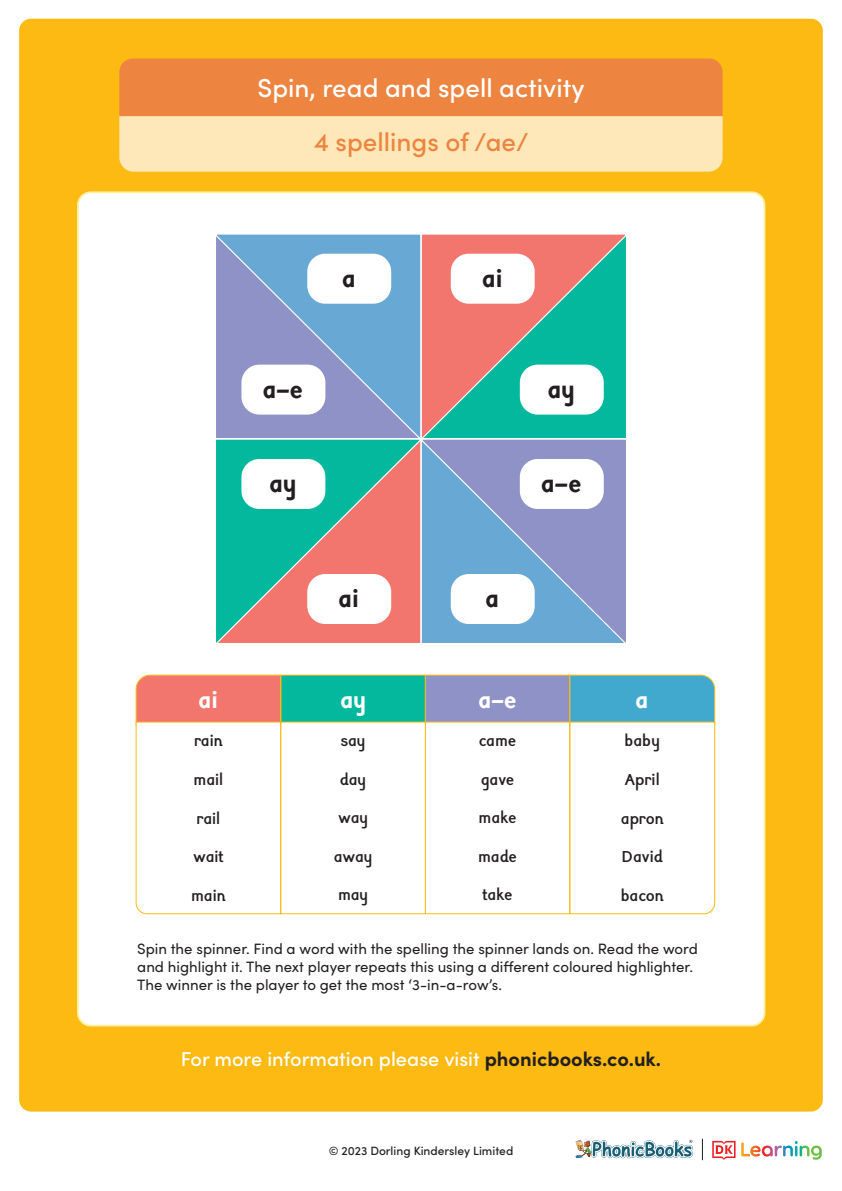
<style>
.page{position:relative;width:842px;height:1191px;background:#fff}
.page>*{position:absolute;margin:0;border:0;box-sizing:border-box;transform-origin:0 0}
.t1{font:500 28.2px "Sylexiad Sans";letter-spacing:-.01em;color:#231f20}
.t2{font:500 26.8px "Sylexiad Sans";color:#fff}
.t3{font:500 26px "Sofia Pro";color:#fff}
.t4{font:500 26px "Sofia Pro";color:#ed8440}
.t5{font:500 20px "Sofia Pro";color:#fff}
.t6{font:100 18px "Sylexiad Sans";color:#231f20}
.t7{font:15px/18px "Sofia Pro";color:#231f20}
.t8{font:500 12px "Sofia Pro";color:#231f20}
.s1{font-weight:700;color:#231f20}
</style>
<div class="page">
<div style="left:19px;top:19px;width:804px;height:1092px;background:#fcba13;border-radius:12px"></div>
<svg style="left:701px;top:1138px;width:121px;height:22px"></svg>
<img style="left:575px;top:1138px;width:118px;height:21px">
<svg style="left:119px;top:59px;width:604px;height:113px;background:#f5b47a"></svg>
<div style="left:78px;top:192px;width:686px;height:833px;background:#fff;border-radius:13px"></div>
<svg style="left:422px;top:440px;width:204px;height:203px;background:#7c9ece"></svg>
<svg style="left:216px;top:440px;width:206px;height:203px;background:#7b9987"></svg>
<svg style="left:422px;top:234px;width:204px;height:206px;background:#7f9987"></svg>
<svg style="left:216px;top:234px;width:206px;height:206px;background:#80a0cf"></svg>
<svg style="left:135px;top:674px;width:581px;height:240px"></svg>
<div style="left:281px;top:722px;width:144px;height:191px;background:#fff"></div>
<div style="left:280px;top:721px;width:146px;height:193px;border:1px solid #fcba13"></div>
<div style="left:425px;top:722px;width:145px;height:191px;background:#fff"></div>
<div style="left:425px;top:721px;width:145px;height:193px;border:1px solid #fcba13"></div>
<div style="left:520px;top:364px;width:84px;height:50px;background:#fff;border-radius:18px"></div>
<div style="left:451px;top:254px;width:84px;height:50px;background:#fff;border-radius:18px"></div>
<div style="left:451px;top:574px;width:84px;height:50px;background:#fff;border-radius:18px"></div>
<div style="left:520px;top:459px;width:84px;height:50px;background:#fff;border-radius:18px"></div>
<div style="left:241px;top:364px;width:84px;height:50px;background:#fff;border-radius:18px"></div>
<div style="left:307px;top:254px;width:84px;height:50px;background:#fff;border-radius:18px"></div>
<div style="left:307px;top:574px;width:84px;height:50px;background:#fff;border-radius:18px"></div>
<div style="left:241px;top:459px;width:84px;height:50px;background:#fff;border-radius:18px"></div>
<h3 class="t3" style="left:258px;top:68px;width:328px">Spin, read and spell activity</h3>
<h3 class="t4" style="left:314px;top:123px;width:216px">4 spellings of /ae/</h3>
<h1 class="t1" style="left:342px;top:264px;width:15px">a</h1>
<h1 class="t1" style="left:263px;top:375px;width:42px">a-e</h1>
<h1 class="t1" style="left:269px;top:470px;width:29px">ay</h1>
<h1 class="t1" style="left:338px;top:585px;width:22px">ai</h1>
<h1 class="t1" style="left:482px;top:264px;width:22px">ai</h1>
<h1 class="t1" style="left:485px;top:585px;width:15px">a</h1>
<h1 class="t1" style="left:547px;top:375px;width:29px">ay</h1>
<h1 class="t1" style="left:541px;top:470px;width:42px">a-e</h1>
<p class="t2" style="left:198px;top:686px;width:21px">ai</p>
<p class="t2" style="left:340px;top:686px;width:28px">ay</p>
<p class="t2" style="left:478px;top:686px;width:40px">a-e</p>
<p class="t2" style="left:635px;top:686px;width:15px">a</p>
<p class="t6" style="left:194px;top:732px;width:30px">rain</p>
<p class="t6" style="left:194px;top:770px;width:31px">mail</p>
<p class="t6" style="left:196px;top:809px;width:25px">rail</p>
<p class="t6" style="left:193px;top:848px;width:32px">wait</p>
<p class="t6" style="left:191px;top:886px;width:36px">main</p>
<p class="t6" style="left:624px;top:732px;width:37px">baby</p>
<p class="t6" style="left:625px;top:770px;width:36px">April</p>
<p class="t6" style="left:621px;top:809px;width:44px">apron</p>
<p class="t6" style="left:622px;top:848px;width:42px">David</p>
<p class="t6" style="left:621px;top:886px;width:45px">bacon</p>
<p class="t6" style="left:341px;top:731px;width:26px">say</p>
<p class="t6" style="left:340px;top:770px;width:28px">day</p>
<p class="t6" style="left:338px;top:809px;width:31px">way</p>
<p class="t6" style="left:334px;top:847px;width:40px">away</p>
<p class="t6" style="left:338px;top:886px;width:32px">may</p>
<p class="t6" style="left:479px;top:731px;width:39px">came</p>
<p class="t6" style="left:481px;top:770px;width:35px">gave</p>
<p class="t6" style="left:479px;top:809px;width:39px">make</p>
<p class="t6" style="left:478px;top:847px;width:40px">made</p>
<p class="t6" style="left:483px;top:886px;width:31px">take</p>
<p class="t7" style="left:137px;top:939px;width:562px">Spin the spinner. Find a word with the spelling the spinner lands on. Read the word and highlight it. The next player repeats this using a different coloured highlighter.<br>The winner is the player to get the most ‘3-in-a-row’s.</p>
<p class="t5" style="left:181px;top:1044px;width:482px">For more information please visit <span class="s1">phonicbooks.co.uk.</span></p>
<p class="t8" style="left:329px;top:1141px;width:186px">© 2023 Dorling Kindersley Limited</p>
</div>
